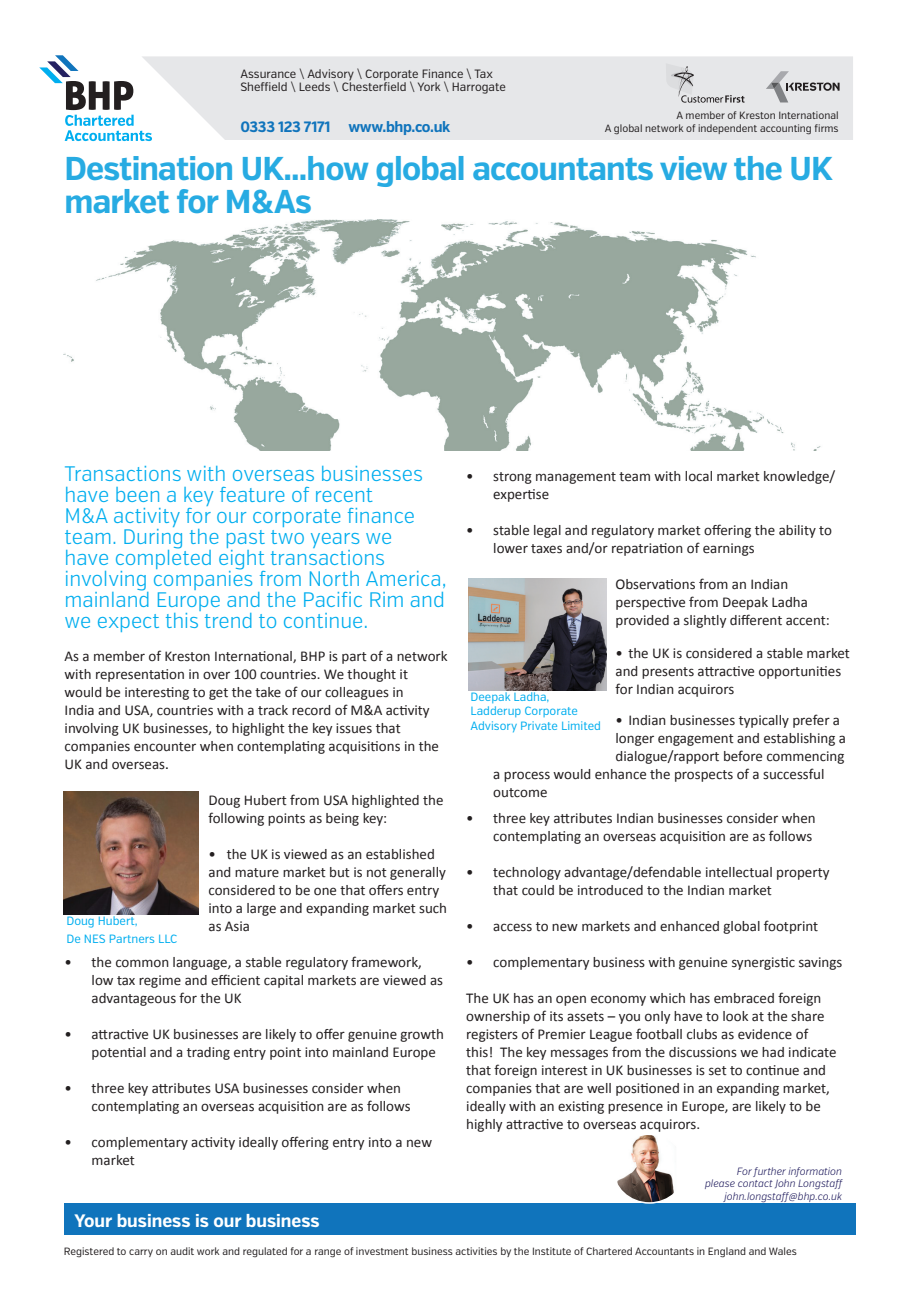
<style>
.page{position:relative;width:919px;height:1289px;background:#fff}
.page>*{position:absolute;margin:0;border:0;box-sizing:border-box;transform-origin:0 0}
.t1{font:700 33px/33px "Verb Cond";letter-spacing:-.025em;color:#27abe2}
.t2{font:300 21px/21px "Verb Cond";color:#00aeef}
.t3{font:700 18px "Verb Cond";color:#fff}
.t4{font:15px/18px "Calibri";color:#231f20}
.t5{font:700 15px "Verb Cond";letter-spacing:-.025em;color:#1074bc}
.t6{font:12px/13.5px "Verb Cond";color:#231f20}
.t7{font:12px/14.4px "Verb Cond";color:#00aeef}
.t8{font:10.5px/12.6px "Verb Cond";color:#231f20;text-align:right}
.t9{font:italic 300 10.5px/12.6px "Verb Cond";color:#252161;text-align:right}
.s1{color:#040503}
.s2{font-family:"Calibri"}
</style>
<div class="page">
<svg style="left:39px;top:55px;width:113px;height:86px"></svg>
<svg style="left:141px;top:56px;width:712px;height:84px;background:#e7e8ea"></svg>
<div style="left:64px;top:1203px;width:791px;height:31px;background:#1074bc"></div>
<svg style="left:665px;top:63px;width:79px;height:40px;background:#d5d6d8"></svg>
<svg style="left:765px;top:71px;width:74px;height:31px;background:#c7c8ca"></svg>
<img style="left:617px;top:1136px;width:57px;height:64px">
<div style="left:612px;top:1133px;width:74px;height:70px;border:2px solid #fff;border-radius:50%"></div>
<img style="left:64px;top:791px;width:134px;height:123px">
<img style="left:468px;top:578px;width:139px;height:112px">
<img style="left:64px;top:219px;width:757px;height:232px">
<p class="t6" style="left:240px;top:67px;width:267px">Assurance \ Advisory \ Corporate Finance \ Tax<br>Sheffield \ Leeds \ Chesterfield \ York \ Harrogate</p>
<p class="t5" style="left:240px;top:118px;width:211px">0333 123 7171 www.bhp.co.uk</p>
<p class="t8" style="left:604px;top:109px;width:235px">A member of Kreston International<br>A global network of independent accounting firms</p>
<h1 class="t1" style="left:65px;top:153px;width:769px">Destination UK...how global accountants view the UK market for M&amp;As</h1>
<p class="t2" style="left:65px;top:463px;width:383px">Transactions with overseas businesses have been a key feature of recent<br>M&amp;A activity for our corporate finance team. During the past two years we<br>have completed eight transactions involving companies from North America, mainland Europe and the Pacific Rim and we expect this trend to continue.</p>
<p class="t4" style="left:65px;top:647px;width:384px">As a member of Kreston International, BHP is part of a network with representation in over 100 countries. We thought it would be interesting to get the take of our colleagues in<br>India and USA, countries with a track record of M&amp;A activity involving UK businesses, to highlight the key issues that companies encounter when contemplating acquisitions in the UK and overseas<span class="s1">.</span></p>
<p class="t4" style="left:208px;top:791px;width:236px">Doug Hubert from USA highlighted the following points as being key:</p>
<p class="t4" style="left:208px;top:845px;width:240px">• the UK is viewed as an established and mature market but is not generally considered to be one that offers entry into a large and expanding market such as Asia</p>
<p class="t4" style="left:92px;top:953px;width:353px;text-indent:-27px">• the common language, a stable regulatory framework, low tax regime and efficient capital markets are viewed as advantageous for the UK</p>
<p class="t4" style="left:92px;top:1025px;width:354px;text-indent:-27px">• attractive UK businesses are likely to offer genuine growth potential and a trading entry point into mainland Europe</p>
<p class="t4" style="left:92px;top:1079px;width:320px;text-indent:-27px">• three key attributes USA businesses consider when contemplating an overseas acquisition are as follows</p>
<p class="t4" style="left:92px;top:1133px;width:342px;text-indent:-27px">• complementary activity ideally offering entry into a new market</p>
<p class="t7" style="left:66px;top:912px;width:113px;line-height:18px">Doug Hubert,<br>De NES Partners LLC</p>
<p class="t3" style="left:74px;top:1209px;width:247px">Your business is our business</p>
<p class="t4" style="left:493px;top:467px;width:343px;text-indent:-27px">• strong management team with local market knowledge/ expertise</p>
<p class="t4" style="left:493px;top:521px;width:340px;text-indent:-27px">• stable legal and regulatory market offering the ability to lower taxes and/or repatriation of earnings</p>
<p class="t4" style="left:615px;top:575px;width:216px">Observations from an Indian perspective from Deepak Ladha provided a slightly different accent:</p>
<p class="t4" style="left:615px;top:644px;width:236px">• the UK is considered a stable market and presents attractive opportunities for Indian acquirors</p>
<p class="t4" style="left:615px;top:711px;width:226px">• Indian businesses typically prefer a</p>
<p class="t4" style="left:615px;top:729px;width:232px">longer engagement and establishing a</p>
<p class="t4" style="left:615px;top:747px;width:230px">dialogue/rapport before commencing</p>
<p class="t4" style="left:493px;top:765px;width:333px">a process would enhance the prospects of a successful</p>
<p class="t4" style="left:493px;top:783px;width:56px">outcome</p>
<p class="t4" style="left:466px;top:809px;width:351px;text-align:right">• three key attributes Indian businesses consider when contemplating an overseas acquisition are as follows</p>
<p class="t4" style="left:493px;top:863px;width:337px;text-indent:-27px">• technology advantage/defendable intellectual property that could be introduced to the Indian market</p>
<p class="t4" style="left:466px;top:917px;width:353px">• access to new markets and enhanced global footprint</p>
<p class="t4" style="left:466px;top:953px;width:377px">• complementary business with genuine synergistic savings</p>
<p class="t4" style="left:466px;top:989px;width:372px">The UK has an open economy which has embraced foreign ownership of its assets – you only have to look at the share registers of Premier League football clubs as evidence of this! The key messages from the discussions we had indicate that foreign interest in UK businesses is set to continue and companies that are well positioned in an expanding market, ideally with an existing presence in Europe, are likely to be highly attractive to overseas acquirors.</p>
<p class="t7" style="left:470px;top:689px;width:132px">Deepak Ladha,<br>Ladderup Corporate<br>Advisory Private Limited</p>
<p class="t9" style="left:705px;top:1165px;width:140px">For further information<br>please contact John Longstaff john.longstaff<span class="s2">@</span>bhp.co.uk</p>
<p class="t8" style="left:64px;top:1244px;width:734px">Registered to carry on audit work and regulated for a range of investment business activities by the Institute of Chartered Accountants in England and Wales</p>
</div>
